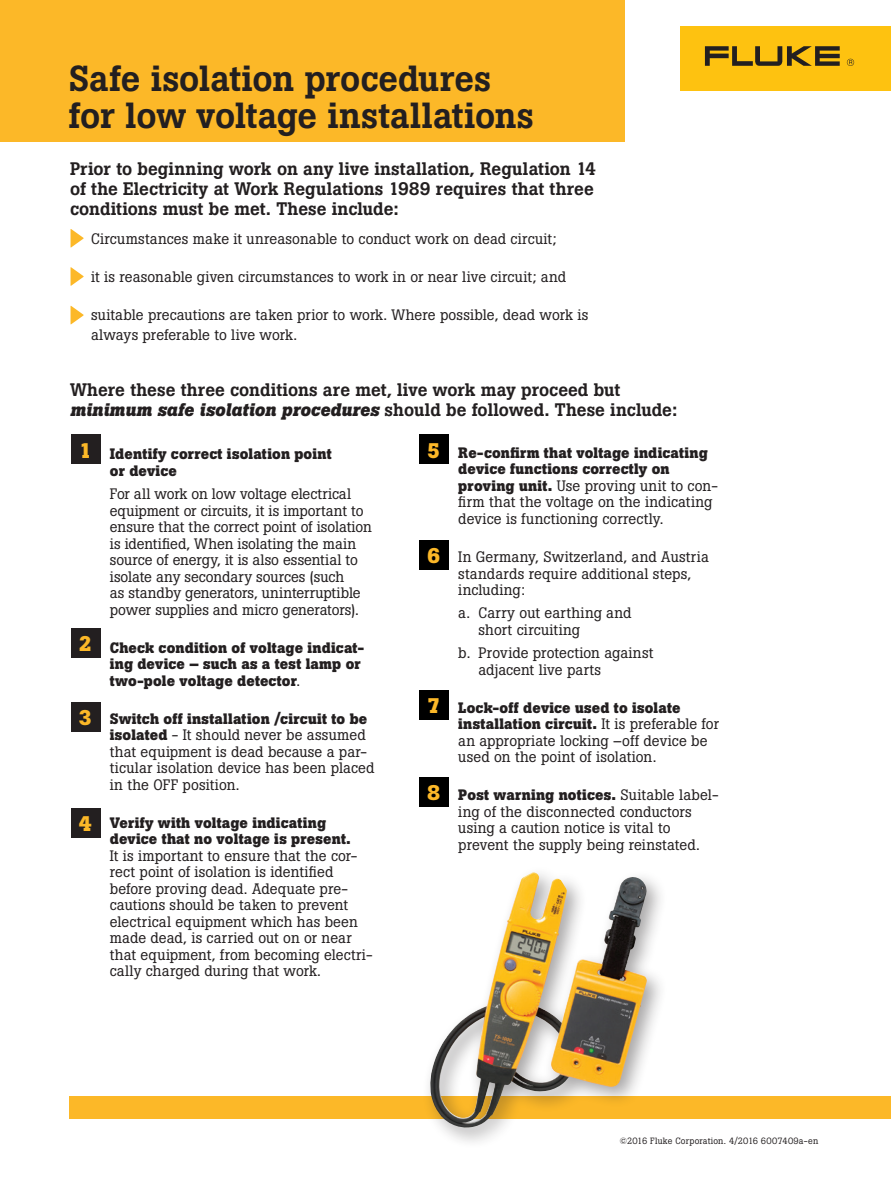
<style>
.page{position:relative;width:891px;height:1188px;background:#fff}
.page>*{position:absolute;margin:0;border:0;box-sizing:border-box;transform-origin:0 0}
.t1{font:500 36px/37.5px "Boton Pro";letter-spacing:-.005em;color:#231f20}
.t2{font:700 21px "Boton Pro";color:#fcb828}
.t3{font:500 18px/20.2px "Boton Pro";color:#231f20}
.t4{font:15px/16.5px "Boton Pro";letter-spacing:.005em;color:#231f20}
.t5{font:700 15px/16.5px "Boton Pro";letter-spacing:.01em;color:#231f20}
.t6{font:15px/16.5px "Boton Pro";letter-spacing:.025em;color:#231f20}
.t7{font:9px "Boton Pro";letter-spacing:.015em;color:#231f20}
.s1{font-weight:700;font-style:italic}
.s2{font-weight:400}
.s3{font-weight:700}
</style>
<div class="page">
<div style="left:0;top:0;width:625px;height:141px;background:#fcb828"></div>
<div style="left:71px;top:435px;width:30px;height:29px;background:#231f20"></div>
<div style="left:419px;top:435px;width:30px;height:29px;background:#000"></div>
<div style="left:71px;top:628px;width:30px;height:30px;background:#231f20"></div>
<div style="left:419px;top:540px;width:30px;height:30px;background:#000"></div>
<div style="left:71px;top:702px;width:30px;height:30px;background:#231f20"></div>
<div style="left:419px;top:690px;width:30px;height:30px;background:#000"></div>
<div style="left:71px;top:808px;width:30px;height:30px;background:#231f20"></div>
<div style="left:419px;top:777px;width:30px;height:30px;background:#000"></div>
<svg style="left:71px;top:229px;width:13px;height:19px"></svg>
<svg style="left:71px;top:267px;width:13px;height:19px"></svg>
<svg style="left:71px;top:306px;width:13px;height:19px"></svg>
<div style="left:69px;top:1096px;width:822px;height:23px;background:#fcb828"></div>
<div style="left:680px;top:26px;width:211px;height:65px;background:#fec210"></div>
<svg style="left:705px;top:46px;width:135px;height:20px"></svg>
<svg style="left:847px;top:59px;width:7px;height:7px"></svg>
<div style="left:422px;top:865px;width:246px;height:284px;background:#231f20;opacity:.4"></div>
<img style="left:429px;top:873px;width:219px;height:257px">
<h1 class="t1" style="left:69px;top:59px;width:467px">Safe isolation procedures for low voltage installations</h1>
<p class="t3" style="left:70px;top:158px;width:528px">Prior to beginning work on any live installation, Regulation 14 of the Electricity at Work Regulations 1989 requires that three conditions must be met. These include:</p>
<p class="t4" style="left:91px;top:230px;width:467px">Circumstances make it unreasonable to conduct work on dead circuit;</p>
<p class="t4" style="left:91px;top:268px;width:477px">it is reasonable given circumstances to work in or near live circuit; and</p>
<p class="t4" style="left:91px;top:305px;width:499px;line-height:20.2px">suitable precautions are taken prior to work. Where possible, dead work is always preferable to live work.</p>
<p class="t3" style="left:70px;top:380px;width:609px">Where these three conditions are met, live work may proceed but <span class="s1">minimum safe isolation procedures</span> should be followed. These include:</p>
<h2 class="t2" style="left:79px;top:437px;width:15px">1</h2>
<h2 class="t2" style="left:427px;top:437px;width:15px">5</h2>
<p class="t5" style="left:110px;top:446px;width:224px">Identify correct isolation point or device</p>
<p class="t4" style="left:110px;top:486px;width:264px">For all work on low voltage electrical equipment or circuits, it is important to ensure that the correct point of isolation is identified, When isolating the main source of energy, it is also essential to isolate any secondary sources (such<br>as standby generators, uninterruptible power supplies and micro generators).</p>
<p class="t5" style="left:110px;top:639px;width:256px">Check condition of voltage indicat&shy;ing device – such as a test lamp or two-pole voltage detector<span class="s2">.</span></p>
<p class="t4" style="left:110px;top:710px;width:266px"><span class="s3">Switch off installation /circuit to be isolated</span> - It should never be assumed that equipment is dead because a par&shy;ticular isolation device has been placed in the OFF position.</p>
<p class="t5" style="left:110px;top:814px;width:243px">Verify with voltage indicating device that no voltage is present.</p>
<p class="t4" style="left:110px;top:848px;width:264px">It is important to ensure that the cor&shy;rect point of isolation is identified before proving dead. Adequate pre&shy;cautions should be taken to prevent electrical equipment which has been made dead, is carried out on or near that equipment, from becoming electri&shy;cally charged during that work.</p>
<h2 class="t2" style="left:427px;top:542px;width:15px">6</h2>
<h2 class="t2" style="left:79px;top:630px;width:15px">2</h2>
<h2 class="t2" style="left:427px;top:692px;width:15px">7</h2>
<h2 class="t2" style="left:79px;top:704px;width:15px">3</h2>
<h2 class="t2" style="left:427px;top:779px;width:15px">8</h2>
<h2 class="t2" style="left:79px;top:810px;width:15px">4</h2>
<p class="t4" style="left:458px;top:444px;width:261px"><span class="s3">Re-confirm that voltage indicating device functions correctly on proving unit.</span> Use proving unit to con&shy;firm that the voltage on the indicating device is functioning correctly.</p>
<p class="t4" style="left:458px;top:549px;width:252px">In Germany, Switzerland, and Austria standards require additional steps, including:</p>
<p class="t6" style="left:479px;top:605px;width:154px;text-indent:-20px">a. Carry out earthing and short circuiting</p>
<p class="t4" style="left:479px;top:645px;width:176px;text-indent:-20px">b. Provide protection against adjacent live parts</p>
<p class="t4" style="left:458px;top:699px;width:262px"><span class="s3">Lock-off device used to isolate installation circuit.</span> It is preferable for an appropriate locking –off device be used on the point of isolation.</p>
<p class="t4" style="left:458px;top:787px;width:262px"><span class="s3">Post warning notices.</span> Suitable label&shy;ing of the disconnected conductors using a caution notice is vital to prevent the supply being reinstated.</p>
<p class="t7" style="left:620px;top:1135px;width:200px">©2016 Fluke Corporation. 4/2016 6007409a-en</p>
</div>
